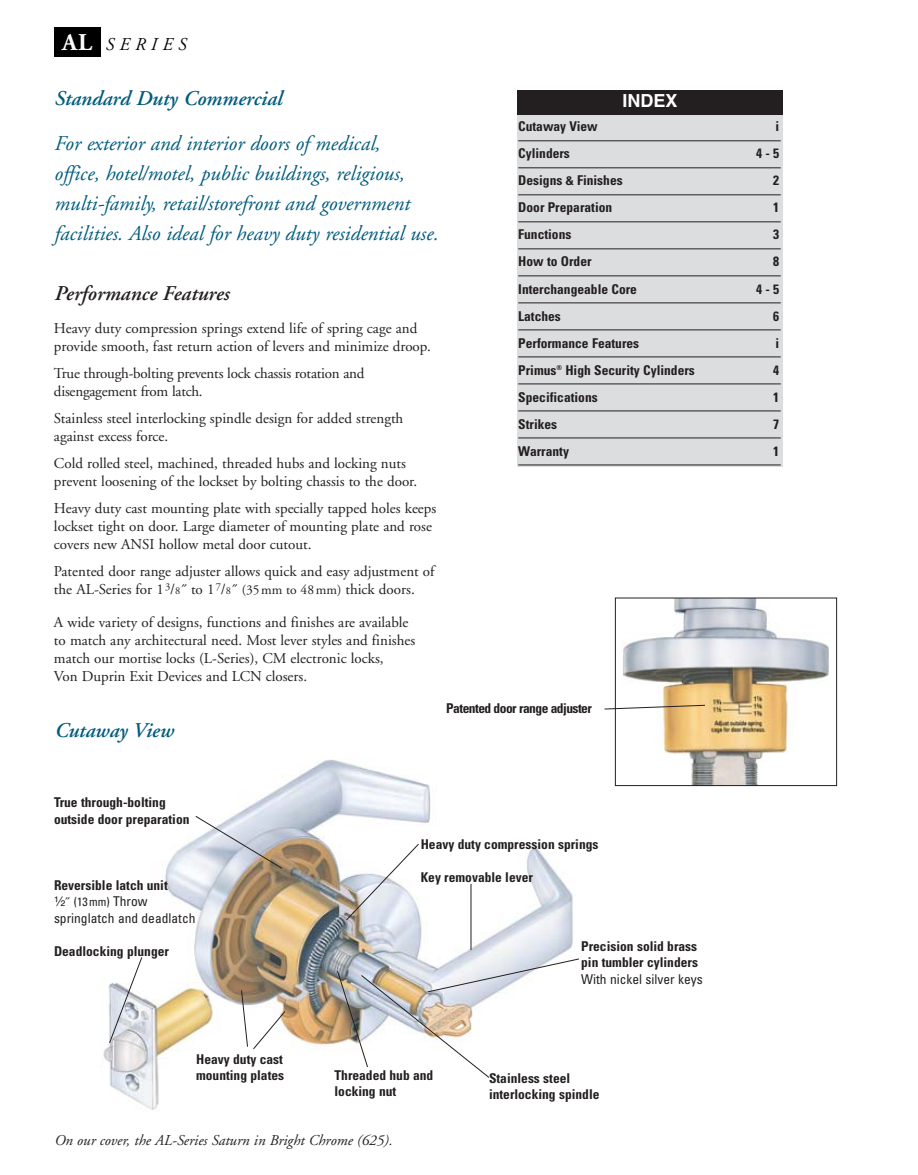
<style>
.page{position:relative;width:918px;height:1175px;background:#fff}
.page>*{position:absolute;margin:0;border:0;box-sizing:border-box;transform-origin:0 0}
.t1{font:italic 21px/30px "Adobe Garamond";color:#005c7e}
.t2{font:italic 600 21px "Adobe Garamond";color:#005c7e}
.t3{font:italic 600 21px "Adobe Garamond";color:#231f20}
.t4{font:italic 18px "Adobe Garamond";letter-spacing:.3em;color:#000}
.t5{font:700 18px "Helvetica";color:#fff}
.t6{font:15px/18px "Adobe Garamond";color:#231f20}
.t7{font:italic 15px "Adobe Garamond";color:#231f20}
.t8{font:700 condensed 13.5px/16.5px "Univers";color:#231f20}
.t9{font:condensed 13.5px "Univers";color:#231f20}
.t10{font:700 condensed 13.5px "Univers";letter-spacing:-.04em;color:#231f20}
.t11{font:condensed 12px "Univers";color:#231f20}
.s1{font-weight:700;font-style:normal;font-size:24px;color:#fff}
.s2{font-size:10.5px}
.s3{font-family:"Adobe Garamond Exp"}
.s4{font-size:13.5px}
.s5{font-size:12px}
.s6{font-family:"Helvetica Fraction";font-stretch:normal;font-size:13.5px}
.s7{font-family:"Adobe Garamond Exp";font-stretch:normal;font-size:13.5px}
</style>
<div class="page">
<div style="left:54px;top:27px;width:46px;height:30px;background:#000"></div>
<div style="left:517px;top:115px;width:265px;height:352px;background:#dcddde"></div>
<hr style="left:518px;top:140px;width:263px;height:1px;background:#231f20">
<hr style="left:518px;top:167px;width:263px;height:1px;background:#231f20">
<hr style="left:518px;top:194px;width:263px;height:1px;background:#231f20">
<hr style="left:518px;top:221px;width:263px;height:1px;background:#231f20">
<hr style="left:518px;top:248px;width:263px;height:1px;background:#231f20">
<hr style="left:518px;top:275px;width:263px;height:1px;background:#231f20">
<hr style="left:518px;top:302px;width:263px;height:1px;background:#231f20">
<hr style="left:518px;top:329px;width:263px;height:1px;background:#231f20">
<hr style="left:518px;top:356px;width:263px;height:1px;background:#231f20">
<hr style="left:518px;top:383px;width:263px;height:1px;background:#231f20">
<hr style="left:518px;top:410px;width:263px;height:1px;background:#231f20">
<hr style="left:518px;top:437px;width:263px;height:1px;background:#231f20">
<hr style="left:518px;top:464px;width:263px;height:1px;background:#231f20">
<div style="left:517px;top:90px;width:266px;height:25px;background:#231f20"></div>
<img style="left:622px;top:599px;width:207px;height:185px">
<div style="left:615px;top:597px;width:222px;height:189px;border:1px solid #231f20"></div>
<img style="left:102px;top:759px;width:471px;height:351px">
<svg style="left:195px;top:815px;width:88px;height:54px;background:#cdcfd4"></svg>
<svg style="left:109px;top:956px;width:34px;height:87px"></svg>
<hr style="left:471px;top:884px;width:1px;height:66px;background:#231f20">
<svg style="left:345px;top:843px;width:75px;height:78px"></svg>
<svg style="left:604px;top:704px;width:102px;height:6px"></svg>
<svg style="left:241px;top:989px;width:45px;height:61px"></svg>
<img style="left:337px;top:958px;width:242px;height:120px">
<p class="t4" style="left:62px;top:37px;width:125px"><span class="s1">AL</span> SERIES</p>
<h1 class="t2" style="left:54px;top:90px;width:229px">Standard Duty Commercial</h1>
<h1 class="t1" style="left:54px;top:130px;width:385px">For exterior and interior doors of medical,<br>office, hotel/motel, public buildings, religious, multi-family, retail/storefront and government facilities. Also ideal for heavy duty residential use.</h1>
<h1 class="t3" style="left:54px;top:285px;width:176px">Performance Features</h1>
<p class="t6" style="left:54px;top:321px;width:379px">Heavy duty compression springs extend life of spring cage and provide smooth, fast return action of levers and minimize droop.</p>
<p class="t6" style="left:54px;top:366px;width:312px">True through-bolting prevents lock chassis rotation and disengagement from latch.</p>
<p class="t6" style="left:54px;top:411px;width:351px">Stainless steel interlocking spindle design for added strength against excess force.</p>
<p class="t6" style="left:54px;top:456px;width:365px">Cold rolled steel, machined, threaded hubs and locking nuts prevent loosening of the lockset by bolting chassis to the door.</p>
<p class="t6" style="left:54px;top:501px;width:384px">Heavy duty cast mounting plate with specially tapped holes keeps lockset tight on door. Large diameter of mounting plate and rose covers new ANSI hollow metal door cutout.</p>
<p class="t6" style="left:54px;top:564px;width:382px">Patented door range adjuster allows quick and easy adjustment of the AL-Series for 1<sup>3</sup>/<span class="s2">8</span><span class="s3">˝</span> to 1<sup>7</sup>/<span class="s2">8</span><span class="s3">˝</span> <span class="s4">(35 mm to 48 mm)</span> thick doors.</p>
<p class="t6" style="left:54px;top:615px;width:363px">A wide variety of designs, functions and finishes are available to match any architectural need. Most lever styles and finishes match our mortise locks (L-Series), CM electronic locks,<br>Von Duprin Exit Devices and LCN closers.</p>
<h1 class="t2" style="left:54px;top:722px;width:121px">Cutaway View</h1>
<p class="t5" style="left:623px;top:94px;width:57px">INDEX</p>
<p class="t8" style="left:518px;top:120px;width:81px">Cutaway View</p>
<p class="t8" style="left:776px;top:120px;width:5px">i</p>
<p class="t8" style="left:518px;top:147px;width:53px">Cylinders</p>
<p class="t8" style="left:756px;top:147px;width:25px">4 - 5</p>
<p class="t8" style="left:518px;top:174px;width:106px">Designs <span class="s5">&amp;</span> Finishes</p>
<p class="t8" style="left:773px;top:174px;width:7px">2</p>
<p class="t8" style="left:518px;top:201px;width:96px">Door Preparation</p>
<p class="t8" style="left:773px;top:201px;width:7px">1</p>
<p class="t8" style="left:518px;top:228px;width:55px">Functions</p>
<p class="t8" style="left:773px;top:228px;width:7px">3</p>
<p class="t8" style="left:518px;top:255px;width:75px">How to Order</p>
<p class="t8" style="left:773px;top:255px;width:7px">8</p>
<p class="t8" style="left:518px;top:282px;width:120px">Interchangeable Core</p>
<p class="t8" style="left:756px;top:282px;width:25px">4 - 5</p>
<p class="t8" style="left:518px;top:309px;width:44px">Latches</p>
<p class="t8" style="left:773px;top:309px;width:7px">6</p>
<p class="t8" style="left:518px;top:336px;width:123px">Performance Features</p>
<p class="t8" style="left:776px;top:336px;width:5px">i</p>
<p class="t8" style="left:518px;top:363px;width:178px">Primus<sup>®</sup> High Security Cylinders</p>
<p class="t8" style="left:773px;top:363px;width:7px">4</p>
<p class="t8" style="left:518px;top:390px;width:81px">Specifications</p>
<p class="t8" style="left:773px;top:390px;width:7px">1</p>
<p class="t8" style="left:518px;top:417px;width:40px">Strikes</p>
<p class="t8" style="left:773px;top:417px;width:7px">7</p>
<p class="t8" style="left:518px;top:444px;width:52px">Warranty</p>
<p class="t8" style="left:773px;top:444px;width:7px">1</p>
<p class="t10" style="left:446px;top:703px;width:147px">Patented door range adjuster</p>
<p class="t8" style="left:54px;top:795px;width:137px">True through-bolting outside door preparation</p>
<p class="t8" style="left:54px;top:878px;width:115px">Reversible latch unit</p>
<p class="t11" style="left:54px;top:897px;width:95px"><span class="s6">¹⁄₂</span><span class="s7">˝</span> (13 mm) <span class="s4">Throw</span></p>
<p class="t9" style="left:54px;top:913px;width:143px">springlatch and deadlatch</p>
<p class="t8" style="left:54px;top:944px;width:117px">Deadlocking plunger</p>
<p class="t8" style="left:196px;top:1052px;width:90px">Heavy duty cast mounting plates</p>
<p class="t8" style="left:421px;top:837px;width:179px">Heavy duty compression springs</p>
<p class="t8" style="left:421px;top:870px;width:114px">Key removable lever</p>
<p class="t8" style="left:334px;top:1068px;width:100px">Threaded hub and locking nut</p>
<p class="t8" style="left:581px;top:939px;width:118px">Precision solid brass pin tumbler cylinders</p>
<p class="t9" style="left:581px;top:973px;width:123px">With nickel silver keys</p>
<p class="t8" style="left:489px;top:1071px;width:112px">Stainless steel interlocking spindle</p>
<p class="t7" style="left:54px;top:1134px;width:340px">On our cover, the AL-Series Saturn in Bright Chrome (625).</p>
</div>
